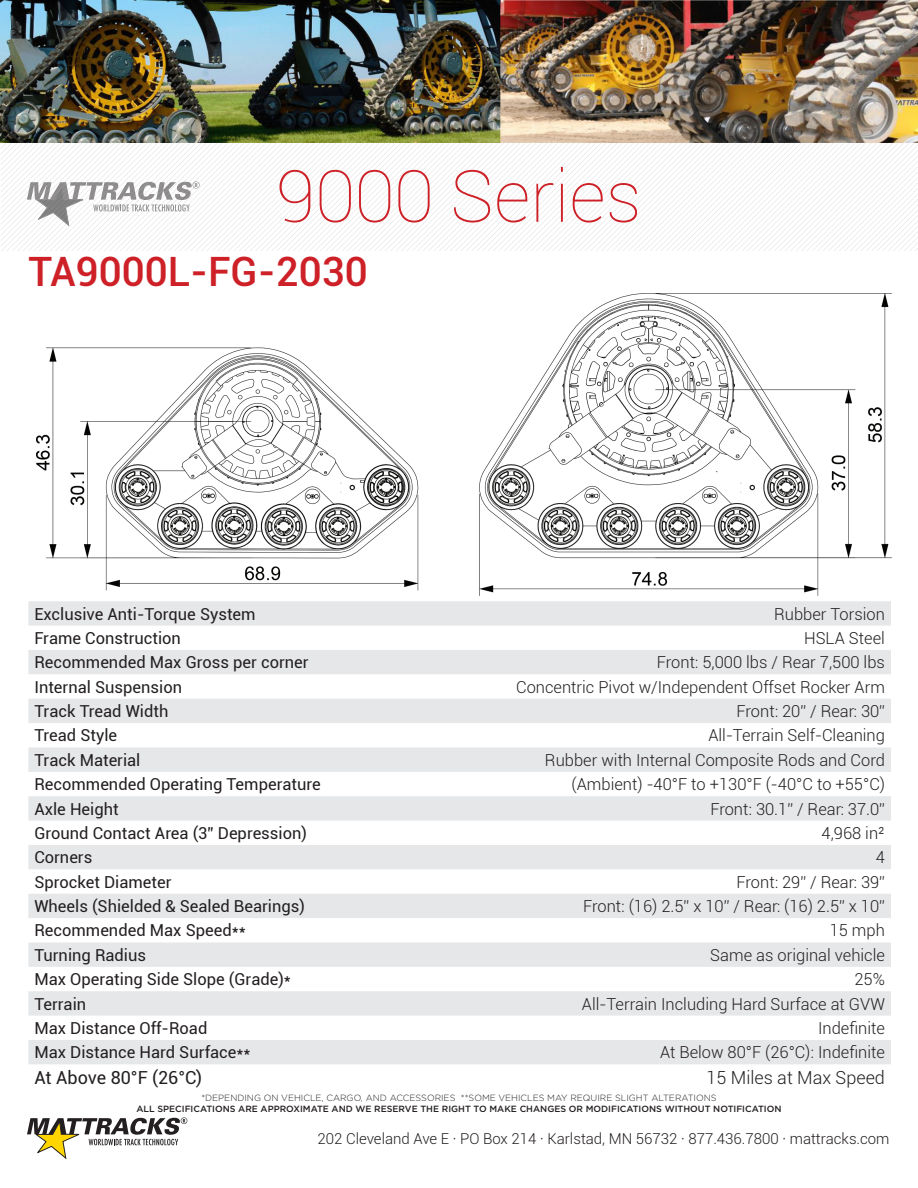
<style>
.page{position:relative;width:918px;height:1188px;background:#fff}
.page>*{position:absolute;margin:0;border:0;box-sizing:border-box;transform-origin:0 0}
.t1{font:100 72px "Roboto";color:#cd2027}
.t2{font:500 40.5px "Roboto";color:#cd2027}
.t3{font:18px "Roboto";color:#231f20}
.t4{font:300 18px "Roboto";color:#231f20}
.t5{font:300 16.5px "Roboto";color:#231f20}
.t6{font:16.5px "Roboto";color:#231f20}
.t7{font:300 15px "Roboto";color:#231f20}
.t8{font:500 9px "Gotham";color:#231f20}
.t9{font:300 9px "Gotham";color:#231f20}
</style>
<div class="page">
<img style="left:1px;top:0;width:917px;height:250px">
<svg style="left:28px;top:601px;width:863px;height:463px;fill:#e6e7e9"></svg>
<svg style="left:27px;top:181px;width:173px;height:46px"></svg>
<svg style="left:27px;top:1117px;width:160px;height:42px"></svg>
<img style="left:36px;top:294px;width:856px;height:302px">
<p class="t1" style="left:276px;top:146px;width:367px">9000 Series</p>
<p class="t2" style="left:28px;top:244px;width:341px">TA9000L-FG-2030</p>
<p class="t6" style="left:34px;top:602px;width:223px">Exclusive Anti-Torque System</p>
<p class="t5" style="left:774px;top:602px;width:112px">Rubber Torsion</p>
<p class="t6" style="left:34px;top:627px;width:148px">Frame Construction</p>
<p class="t5" style="left:804px;top:627px;width:82px">HSLA Steel</p>
<p class="t6" style="left:34px;top:651px;width:276px">Recommended Max Gross per corner</p>
<p class="t5" style="left:657px;top:651px;width:230px">Front: 5,000 lbs / Rear 7,500 lbs</p>
<p class="t6" style="left:34px;top:675px;width:149px">Internal Suspension</p>
<p class="t5" style="left:516px;top:675px;width:370px">Concentric Pivot w/Independent Offset Rocker Arm</p>
<p class="t6" style="left:34px;top:700px;width:136px">Track Tread Width</p>
<p class="t5" style="left:737px;top:700px;width:150px">Front: 20” / Rear: 30”</p>
<p class="t6" style="left:34px;top:724px;width:84px">Tread Style</p>
<p class="t5" style="left:708px;top:724px;width:178px">All-Terrain Self-Cleaning</p>
<p class="t6" style="left:34px;top:748px;width:108px">Track Material</p>
<p class="t5" style="left:545px;top:749px;width:342px">Rubber with Internal Composite Rods and Cord</p>
<p class="t6" style="left:34px;top:773px;width:288px">Recommended Operating Temperature</p>
<p class="t5" style="left:572px;top:773px;width:315px">(Ambient) -40°F to +130°F (-40°C to +55°C)</p>
<p class="t6" style="left:34px;top:797px;width:86px">Axle Height</p>
<p class="t5" style="left:710px;top:797px;width:176px">Front: 30.1” / Rear: 37.0”</p>
<p class="t6" style="left:34px;top:822px;width:274px">Ground Contact Area (3” Depression)</p>
<p class="t5" style="left:822px;top:822px;width:65px">4,968 in²</p>
<p class="t6" style="left:34px;top:846px;width:59px">Corners</p>
<p class="t5" style="left:876px;top:846px;width:11px">4</p>
<p class="t6" style="left:34px;top:870px;width:139px">Sprocket Diameter</p>
<p class="t5" style="left:737px;top:870px;width:150px">Front: 29” / Rear: 39”</p>
<p class="t6" style="left:34px;top:895px;width:272px">Wheels (Shielded &amp; Sealed Bearings)</p>
<p class="t5" style="left:583px;top:895px;width:303px">Front: (16) 2.5” x 10” / Rear: (16) 2.5” x 10”</p>
<p class="t6" style="left:34px;top:919px;width:213px">Recommended Max Speed**</p>
<p class="t5" style="left:830px;top:919px;width:57px">15 mph</p>
<p class="t6" style="left:34px;top:943px;width:113px">Turning Radius</p>
<p class="t5" style="left:710px;top:944px;width:176px">Same as original vehicle</p>
<p class="t6" style="left:34px;top:968px;width:258px">Max Operating Side Slope (Grade)*</p>
<p class="t5" style="left:855px;top:968px;width:32px">25%</p>
<p class="t6" style="left:34px;top:992px;width:53px">Terrain</p>
<p class="t5" style="left:582px;top:992px;width:305px">All-Terrain Including Hard Surface at GVW</p>
<p class="t6" style="left:34px;top:1017px;width:175px">Max Distance Off-Road</p>
<p class="t5" style="left:818px;top:1017px;width:68px">Indefinite</p>
<p class="t6" style="left:34px;top:1041px;width:218px">Max Distance Hard Surface**</p>
<p class="t5" style="left:660px;top:1041px;width:226px">At Below 80°F (26°C): Indefinite</p>
<p class="t3" style="left:34px;top:1065px;width:169px">At Above 80°F (26°C)</p>
<p class="t4" style="left:707px;top:1065px;width:180px">15 Miles at Max Speed</p>
<p class="t9" style="left:201px;top:1092px;width:517px">*DEPENDING ON VEHICLE, CARGO, AND ACCESSORIES **SOME VEHICLES MAY REQUIRE SLIGHT ALTERATIONS</p>
<p class="t8" style="left:136px;top:1103px;width:647px">ALL SPECIFICATIONS ARE APPROXIMATE AND WE RESERVE THE RIGHT TO MAKE CHANGES OR MODIFICATIONS WITHOUT NOTIFICATION</p>
<p class="t7" style="left:318px;top:1128px;width:574px">202 Cleveland Ave E · PO Box 214 · Karlstad, MN 56732 · 877.436.7800 · mattracks.com</p>
</div>
